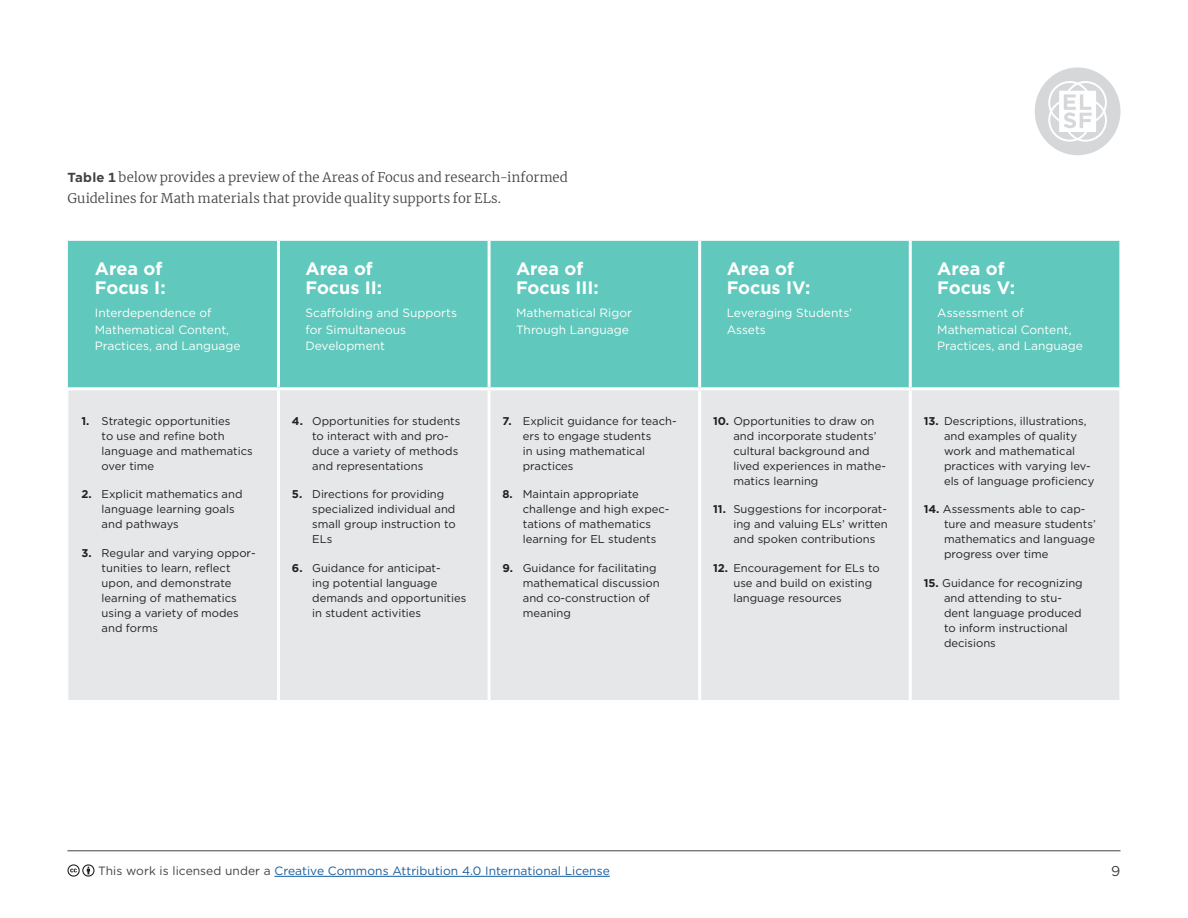
<style>
.page{position:relative;width:1188px;height:918px;background:#fff}
.page>*{position:absolute;margin:0;border:0;box-sizing:border-box;transform-origin:0 0}
.t1{font:700 18px/18.8px "Gotham";color:#fff}
.t2{font:14.25px "Gotham";color:#414243}
.t3{font:300 13.2px/20.5px "Merriweather";letter-spacing:.005em;color:#414243}
.t4{font:12px/16.5px "Gotham";color:#fff}
.t5{font:12px "Gotham";letter-spacing:.005em;color:#175d9e}
.t6{font:11.25px/15px "Gotham";color:#231f20}
.s1{font-family:"Gotham";font-weight:700}
.s2{font-weight:700}
.s3{color:#414243}
</style>
<div class="page">
<hr style="left:68px;top:851px;width:1052px;height:1px;background:#414243">
<svg style="left:1035px;top:68px;width:85px;height:87px"></svg>
<hr style="left:275px;top:876px;width:335px;height:1px;background:#175d9e">
<svg style="left:68px;top:864px;width:26px;height:13px"></svg>
<div style="left:68px;top:241px;width:1051px;height:146px;background:#60c8bc"></div>
<div style="left:69px;top:390px;width:1050px;height:310px;background:#e6e7e9"></div>
<hr style="left:488px;top:241px;width:3px;height:146px;background:#fff">
<hr style="left:698px;top:241px;width:3px;height:146px;background:#fff">
<hr style="left:909px;top:241px;width:3px;height:146px;background:#fff">
<hr style="left:909px;top:390px;width:3px;height:310px;background:#fff">
<hr style="left:698px;top:390px;width:3px;height:310px;background:#fff">
<hr style="left:277px;top:390px;width:3px;height:310px;background:#fff">
<hr style="left:488px;top:390px;width:3px;height:310px;background:#fff">
<hr style="left:277px;top:241px;width:3px;height:146px;background:#fff">
<p class="t3" style="left:68px;top:167px;width:502px"><span class="s1">Table 1</span> below provides a preview of the Areas of Focus and research-informed<br>Guidelines for Math materials that provide quality supports for ELs.</p>
<h1 class="t1" style="left:95px;top:260px;width:72px">Area of<br>Focus I:</h1>
<p class="t4" style="left:95px;top:305px;width:147px">Interdependence of<br>Mathematical Content,<br>Practices, and Language</p>
<p class="t6" style="left:102px;top:413px;width:153px;text-indent:-20px"><span class="s2">1.</span> Strategic opportunities<br>to use and refine both language and mathematics over time</p>
<p class="t6" style="left:102px;top:487px;width:142px;text-indent:-20px"><span class="s2">2.</span> Explicit mathematics and language learning goals and pathways</p>
<p class="t6" style="left:102px;top:545px;width:156px;text-indent:-20px"><span class="s2">3.</span> Regular and varying oppor&shy;tunities to learn, reflect upon, and demonstrate learning of mathematics using a variety of modes and forms</p>
<h1 class="t1" style="left:305px;top:260px;width:78px">Area of<br>Focus II:</h1>
<p class="t4" style="left:305px;top:305px;width:153px">Scaffolding and Supports for Simultaneous<br>Development</p>
<p class="t6" style="left:312px;top:413px;width:150px;text-indent:-20px"><span class="s2">4.</span> Opportunities for students to interact with and pro&shy;duce a variety of methods and representations</p>
<p class="t6" style="left:312px;top:487px;width:145px;text-indent:-20px"><span class="s2">5.</span> Directions for providing specialized individual and small group instruction to<br>ELs</p>
<p class="t6" style="left:312px;top:560px;width:156px;text-indent:-20px"><span class="s2">6.</span> Guidance for anticipat-<br>ing potential language demands and opportunities in student activities</p>
<h1 class="t1" style="left:516px;top:260px;width:84px">Area of<br>Focus III:</h1>
<p class="t4" style="left:516px;top:305px;width:117px">Mathematical Rigor<br>Through Language</p>
<p class="t6" style="left:523px;top:413px;width:155px;text-indent:-20px"><span class="s2">7.</span> Explicit guidance for teach&shy;ers to engage students<br>in using mathematical practices</p>
<p class="t6" style="left:523px;top:486px;width:148px;text-indent:-20px"><span class="s2">8.</span> Maintain appropriate challenge and high expec&shy;tations of mathematics learning for EL students</p>
<p class="t6" style="left:523px;top:560px;width:138px;text-indent:-20px"><span class="s2">9.</span> Guidance for facilitating mathematical discussion and co-construction of meaning</p>
<h1 class="t1" style="left:727px;top:260px;width:85px">Area of<br>Focus IV:</h1>
<p class="t4" style="left:727px;top:305px;width:127px">Leveraging Students’<br>Assets</p>
<p class="t6" style="left:733px;top:413px;width:154px;text-indent:-20px"><span class="s2">10.</span> Opportunities to draw on and incorporate students’ cultural background and lived experiences in mathe&shy;matics learning</p>
<p class="t6" style="left:733px;top:501px;width:156px;text-align:justify;text-indent:-20px"><span class="s2">11.</span> Suggestions for incorporat&shy;ing and valuing ELs’ written and spoken contributions</p>
<p class="t6" style="left:733px;top:560px;width:148px;text-indent:-20px"><span class="s2">12.</span> Encouragement for ELs to use and build on existing language resources</p>
<h1 class="t1" style="left:937px;top:260px;width:79px">Area of<br>Focus V:</h1>
<p class="t4" style="left:937px;top:305px;width:147px">Assessment of<br>Mathematical Content,<br>Practices, and Language</p>
<p class="t6" style="left:944px;top:413px;width:152px;text-indent:-20px"><span class="s2">13.</span> Descriptions, illustrations, and examples of quality work and mathematical practices with varying lev&shy;els of language proficiency</p>
<p class="t6" style="left:944px;top:501px;width:153px;text-indent:-20px"><span class="s2">14.</span> Assessments able to cap&shy;ture and measure students’ mathematics and language progress over time</p>
<p class="t6" style="left:944px;top:575px;width:140px;text-indent:-20px"><span class="s2">15.</span> Guidance for recognizing and attending to stu&shy;dent language produced to inform instructional decisions</p>
<p class="t5" style="left:98px;top:863px;width:513px"><span class="s3">This work is licensed under a</span> Creative Commons Attribution 4.0 International License</p>
<p class="t2" style="left:1111px;top:862px;width:11px">9</p>
</div>
